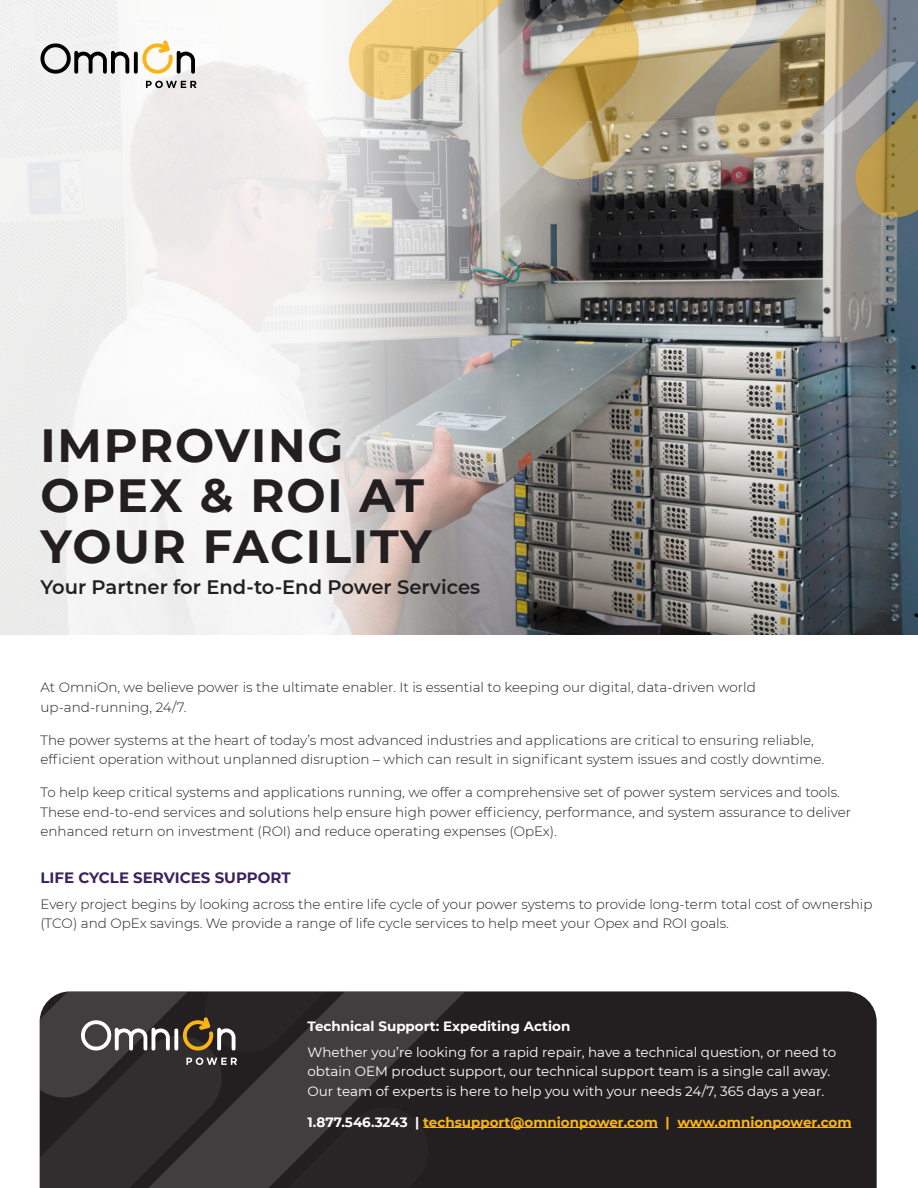
<style>
.page{position:relative;width:918px;height:1188px;background:#fff}
.page>*{position:absolute;margin:0;border:0;box-sizing:border-box;transform-origin:0 0}
.t1{font:700 46.5px/50.6px "Montserrat";letter-spacing:.04em;color:#231f20}
.t2{font:600 19.5px "Montserrat";color:#231f20}
.t3{font:700 15px "Montserrat";color:#3c215d}
.t4{font:300 13.5px/19.5px "Montserrat";color:#231f20}
.t5{font:13.5px/19.5px "Montserrat";color:#fff}
.t6{font:700 13.5px "Montserrat";color:#fab514}
.t7{font:700 13.5px "Montserrat";color:#fff}
.s1{color:#fff}
</style>
<div class="page">
<img style="left:603px;top:230px;width:315px;height:404px">
<svg style="left:0;top:0;width:603px;height:634px"></svg>
<svg style="left:146px;top:81px;width:51px;height:7px"></svg>
<svg style="left:40px;top:40px;width:155px;height:34px"></svg>
<div style="left:479px;top:991px;width:398px;height:197px;background:#231f20"></div>
<div style="left:430px;top:991px;width:49px;height:197px;background:#231f20"></div>
<hr style="left:423px;top:1127px;width:235px;height:1px;background:#fab514">
<hr style="left:677px;top:1127px;width:175px;height:1px;background:#fab514">
<svg style="left:40px;top:991px;width:390px;height:197px;background:#393535"></svg>
<img style="left:347px;top:0;width:571px;height:230px">
<p class="t1" style="left:40px;top:418px;width:392px">IMPROVING<br>OPEX &amp; ROI AT<br>YOUR FACILITY</p>
<p class="t2" style="left:40px;top:573px;width:441px">Your Partner for End-to-End Power Services</p>
<p class="t4" style="left:40px;top:677px;width:717px">At OmniOn, we believe power is the ultimate enabler. It is essential to keeping our digital, data-driven world up-and-running, 24/7.</p>
<p class="t4" style="left:40px;top:730px;width:785px">The power systems at the heart of today’s most advanced industries and applications are critical to ensuring reliable, efficient operation without unplanned disruption – which can result in significant system issues and costly downtime.</p>
<p class="t4" style="left:40px;top:782px;width:812px">To help keep critical systems and applications running, we offer a comprehensive set of power system services and tools.<br>These end-to-end services and solutions help ensure high power efficiency, performance, and system assurance to deliver enhanced return on investment (ROI) and reduce operating expenses (OpEx).</p>
<p class="t3" style="left:40px;top:866px;width:252px">LIFE CYCLE SERVICES SUPPORT</p>
<p class="t4" style="left:40px;top:894px;width:833px">Every project begins by looking across the entire life cycle of your power systems to provide long-term total cost of ownership (TCO) and OpEx savings. We provide a range of life cycle services to help meet your Opex and ROI goals.</p>
<p class="t7" style="left:308px;top:1016px;width:264px">Technical Support: Expediting Action</p>
<p class="t5" style="left:308px;top:1042px;width:530px">Whether you’re looking for a rapid repair, have a technical question, or need to obtain OEM product support, our technical support team is a single call away.<br>Our team of experts is here to help you with your needs 24/7, 365 days a year.</p>
<p class="t6" style="left:308px;top:1112px;width:546px"><span class="s1">1.877.546.3243 |</span> techsupport@omnionpower.com | www.omnionpower.com</p>
</div>
